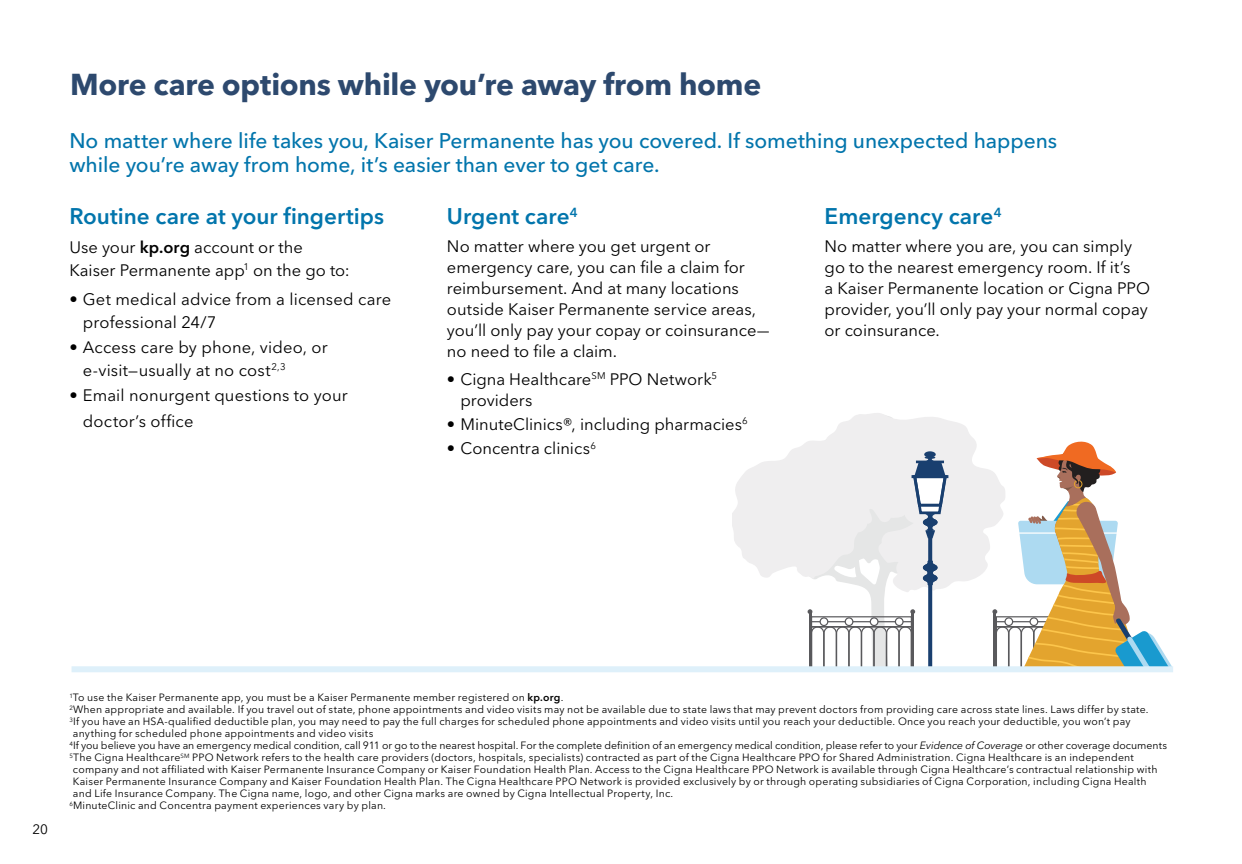
<style>
.page{position:relative;width:1242px;height:864px;background:#fff}
.page>*{position:absolute;margin:0;border:0;box-sizing:border-box;transform-origin:0 0}
.t1{font:700 30px "Avenir Next LT Pro";letter-spacing:-.01em;color:#2d496e}
.t2{font:600 22.5px "Avenir Next LT Pro";color:#0275ac}
.t3{font:500 21px/24px "Avenir Next LT Pro";letter-spacing:-.005em;color:#0275ac}
.t4{font:16.5px/21px "Avenir Next LT Pro";color:#000}
.t5{font:13.5px "Avenir Next LT Pro";color:#000}
.t6{font:10.5px "Avenir Next LT Pro";letter-spacing:.02em;color:#000}
.t7{font:10.5px "Avenir Next LT Pro";color:#000}
.s1{font-weight:600}
.s2{font-style:italic}
</style>
<div class="page">
<svg style="left:807px;top:592px;width:126px;height:74px"></svg>
<svg style="left:732px;top:413px;width:260px;height:179px;fill:#efeeef"></svg>
<div style="left:847px;top:512px;width:20px;height:21px;background:#efeeef;border-radius:50%"></div>
<div style="left:886px;top:494px;width:23px;height:23px;background:#efeeef;border-radius:50%"></div>
<div style="left:878px;top:509px;width:13px;height:13px;background:#efeeef;border-radius:50%"></div>
<div style="left:904px;top:499px;width:24px;height:24px;background:#efeeef;border-radius:50%"></div>
<div style="left:882px;top:532px;width:18px;height:18px;background:#efeeef;border-radius:50%"></div>
<div style="left:896px;top:559px;width:19px;height:19px;background:#efeeef;border-radius:50%"></div>
<hr style="left:812px;top:621px;width:100px;height:1px;background:#59595c">
<svg style="left:811px;top:627px;width:101px;height:39px"></svg>
<div style="left:811px;top:616px;width:101px;height:11px;border:1px solid #59595c"></div>
<div style="left:895px;top:618px;width:8px;height:8px;background:#fff;border-radius:50%"></div>
<div style="left:895px;top:617px;width:9px;height:9px;border:1px solid #59595c;border-radius:50%"></div>
<div style="left:870px;top:618px;width:8px;height:8px;background:#fff;border-radius:50%"></div>
<div style="left:870px;top:617px;width:9px;height:9px;border:1px solid #59595c;border-radius:50%"></div>
<div style="left:845px;top:618px;width:8px;height:8px;background:#fff;border-radius:50%"></div>
<div style="left:845px;top:617px;width:8px;height:9px;border:1px solid #59595c;border-radius:50%"></div>
<div style="left:820px;top:618px;width:8px;height:8px;background:#fff;border-radius:50%"></div>
<div style="left:820px;top:617px;width:8px;height:9px;border:1px solid #59595c;border-radius:50%"></div>
<hr style="left:809px;top:613px;width:2px;height:55px;background:#59595c">
<svg style="left:808px;top:609px;width:4px;height:5px"></svg>
<hr style="left:912px;top:613px;width:2px;height:55px;background:#59595c">
<svg style="left:910px;top:609px;width:5px;height:5px"></svg>
<svg style="left:992px;top:441px;width:180px;height:225px"></svg>
<div style="left:924px;top:451px;width:12px;height:7px;background:#193f6f;border-radius:50%"></div>
<div style="left:923px;top:518px;width:15px;height:8px;background:#193f6f;border-radius:50%"></div>
<svg style="left:911px;top:456px;width:38px;height:63px"></svg>
<div style="left:923px;top:564px;width:15px;height:8px;background:#193f6f;border-radius:50%"></div>
<div style="left:923px;top:574px;width:15px;height:8px;background:#193f6f;border-radius:50%"></div>
<svg style="left:926px;top:559px;width:8px;height:27px"></svg>
<svg style="left:928px;top:538px;width:4px;height:128px"></svg>
<svg style="left:925px;top:525px;width:10px;height:13px"></svg>
<div style="left:72px;top:666px;width:1101px;height:6px;background:#def0fa"></div>
<h1 class="t1" style="left:70px;top:67px;width:693px">More care options while you’re away from home</h1>
<h3 class="t3" style="left:69px;top:128px;width:989px">No matter where life takes you, Kaiser Permanente has you covered. If something unexpected happens while you’re away from home, it’s easier than ever to get care.</h3>
<h2 class="t2" style="left:69px;top:202px;width:316px">Routine care at your fingertips</h2>
<h3 class="t4" style="left:69px;top:236px;width:282px;line-height:22.5px">Use your <span class="s1">kp.org</span> account or the<br>Kaiser Permanente app<sup>1</sup> on the go to:</h3>
<h3 class="t4" style="left:83px;top:288px;width:310px;line-height:22.5px;text-indent:-14px">• Get medical advice from a licensed care professional 24/7</h3>
<h3 class="t4" style="left:83px;top:336px;width:246px;line-height:22.5px;text-indent:-14px">• Access care by phone, video, or e-visit—usually at no cost<sup>2,3</sup></h3>
<h3 class="t4" style="left:83px;top:383px;width:266px;line-height:25.5px;text-indent:-14px">• Email nonurgent questions to your doctor’s office</h3>
<h2 class="t2" style="left:447px;top:202px;width:132px">Urgent care<sup>4</sup></h2>
<h3 class="t4" style="left:447px;top:236px;width:324px">No matter where you get urgent or emergency care, you can file a claim for reimbursement. And at many locations outside Kaiser Permanente service areas, you’ll only pay your copay or coinsurance— no need to file a claim.</h3>
<h3 class="t4" style="left:460px;top:368px;width:258px;text-indent:-13px">• Cigna Healthcare<sup>SM</sup> PPO Network<sup>5 </sup>providers</h3>
<h3 class="t4" style="left:447px;top:414px;width:302px">• MinuteClinics®, including pharmacies<sup>6</sup></h3>
<h3 class="t4" style="left:447px;top:438px;width:150px">• Concentra clinics<sup>6</sup></h3>
<h2 class="t2" style="left:825px;top:202px;width:179px">Emergency care<sup>4</sup></h2>
<h3 class="t4" style="left:825px;top:236px;width:327px">No matter where you are, you can simply go to the nearest emergency room. If it’s<br>a Kaiser Permanente location or Cigna PPO provider, you’ll only pay your normal copay or coinsurance.</h3>
<p class="t5" style="left:32px;top:821px;width:17px">20</p>
<p class="t6" style="left:69px;top:691px;width:496px"><sup>1</sup>To use the Kaiser Permanente app, you must be a Kaiser Permanente member registered on <span class="s1">kp.org</span>.</p>
<p class="t6" style="left:69px;top:703px;width:1081px"><sup>2</sup>When appropriate and available. If you travel out of state, phone appointments and video visits may not be available due to state laws that may prevent doctors from providing care across state lines. Laws differ by state.</p>
<p class="t6" style="left:69px;top:715px;width:1063px"><sup>3</sup>If you have an HSA-qualified deductible plan, you may need to pay the full charges for scheduled phone appointments and video visits until you reach your deductible. Once you reach your deductible, you won’t pay</p>
<p class="t6" style="left:73px;top:727px;width:302px">anything for scheduled phone appointments and video visits</p>
<p class="t7" style="left:69px;top:739px;width:1099px"><sup>4</sup>If you believe you have an emergency medical condition, call 911 or go to the nearest hospital. For the complete definition of an emergency medical condition, please refer to your <span class="s2">Evidence of Coverage</span> or other coverage documents</p>
<p class="t6" style="left:69px;top:751px;width:1066px"><sup>5</sup>The Cigna Healthcare<sup>SM</sup> PPO Network refers to the health care providers (doctors, hospitals, specialists) contracted as part of the Cigna Healthcare PPO for Shared Administration. Cigna Healthcare is an independent</p>
<p class="t6" style="left:73px;top:763px;width:1086px">company and not affiliated with Kaiser Permanente Insurance Company or Kaiser Foundation Health Plan. Access to the Cigna Healthcare PPO Network is available through Cigna Healthcare’s contractual relationship with</p>
<p class="t6" style="left:73px;top:775px;width:1075px">Kaiser Permanente Insurance Company and Kaiser Foundation Health Plan. The Cigna Healthcare PPO Network is provided exclusively by or through operating subsidiaries of Cigna Corporation, including Cigna Health</p>
<p class="t6" style="left:73px;top:787px;width:602px">and Life Insurance Company. The Cigna name, logo, and other Cigna marks are owned by Cigna Intellectual Property, Inc.</p>
<p class="t6" style="left:69px;top:799px;width:318px"><sup>6</sup>MinuteClinic and Concentra payment experiences vary by plan.</p>
</div>
